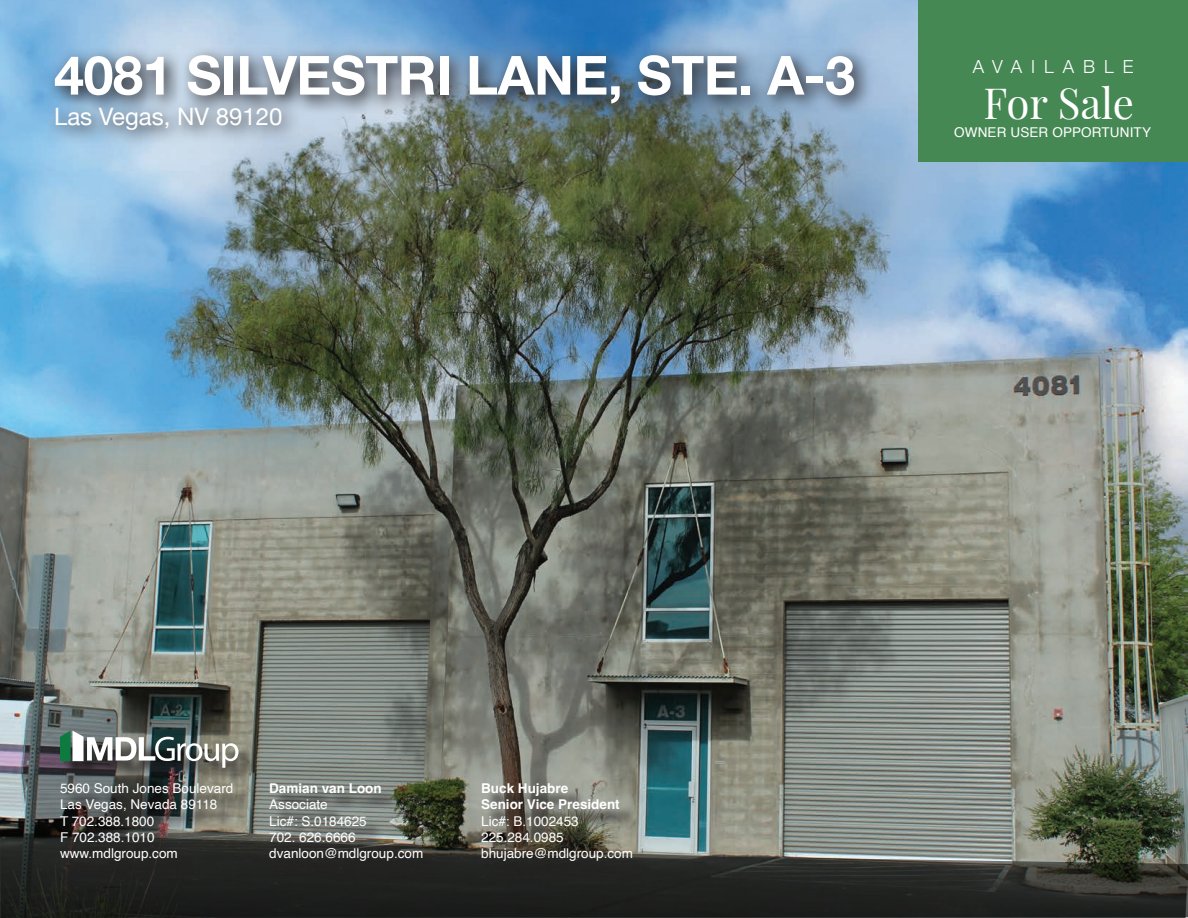
<style>
.page{position:relative;width:1188px;height:918px;background:#fff}
.page>*{position:absolute;margin:0;border:0;box-sizing:border-box;transform-origin:0 0}
.t1{font:700 54px "Helvetica Neue";letter-spacing:-.01em;color:#fff}
.t2{font:42px "Playfair Display";color:#fff}
.t3{font:24px "Helvetica Neue";color:#fff}
.t4{font:300 18px "Helvetica Neue";letter-spacing:.5em;color:#fff}
.t5{font:13.5px/16.2px "Helvetica";color:#fff}
.t6{font:700 13.5px/16.2px "Helvetica";color:#fff}
</style>
<div class="page">
<img style="left:0;top:0;width:1188px;height:833px">
<svg style="left:0;top:833px;width:1188px;height:85px;background:#353834"></svg>
<svg style="left:62px;top:734px;width:589px;height:145px;background:#5a5d56"></svg>
<svg style="left:60px;top:731px;width:178px;height:37px"></svg>
<div style="left:918px;top:0;width:270px;height:162px;background:#468854"></div>
<img style="left:45px;top:46px;width:829px;height:103px">
<h1 class="t1" style="left:54px;top:33px;width:803px">4081 SILVESTRI LANE, STE. A-3</h1>
<h3 class="t3" style="left:54px;top:99px;width:230px">Las Vegas, NV 89120</h3>
<h3 class="t4" style="left:973px;top:52px;width:162px">AVAILABLE</h3>
<h2 class="t2" style="left:984px;top:70px;width:152px">For Sale</h2>
<p class="t5" style="left:954px;top:124px;width:198px">OWNER USER OPPORTUNITY</p>
<p class="t5" style="left:60px;top:781px;width:175px">5960 South Jones Boulevard<br>Las Vegas, Nevada 89118<br>T 702.388.1800<br>F 702.388.1010 www.mdlgroup.com</p>
<p class="t6" style="left:269px;top:782px;width:114px">Damian van Loon</p>
<p class="t5" style="left:269px;top:797px;width:156px">Associate<br>Lic#: S.0184625<br>702. 626.6666 dvanloon@mdlgroup.com</p>
<p class="t6" style="left:481px;top:782px;width:140px">Buck Hujabre<br>Senior Vice President</p>
<p class="t5" style="left:481px;top:813px;width:153px">Lic#: B.1002453<br>225.284.0985 bhujabre@mdlgroup.com</p>
</div>
